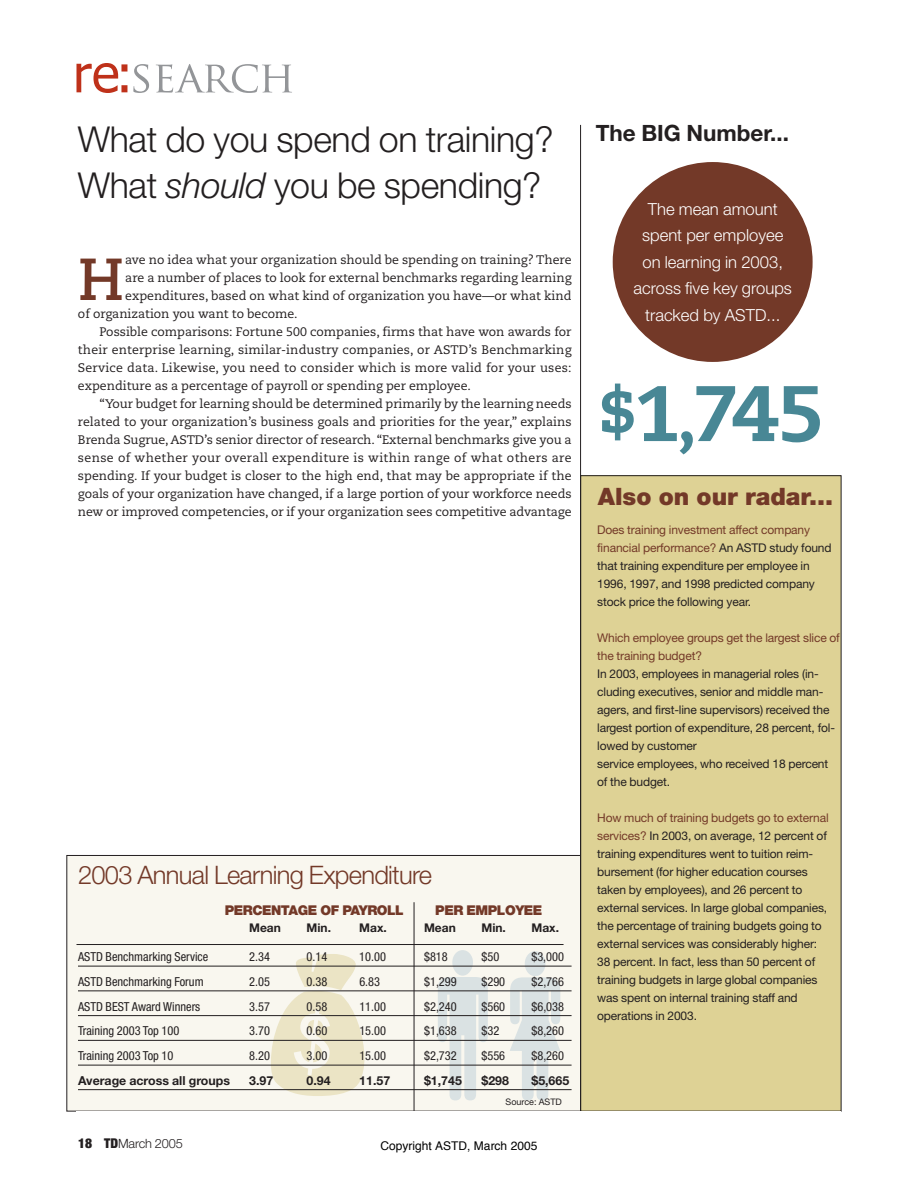
<style>
.page{position:relative;width:918px;height:1188px;background:#fff}
.page>*{position:absolute;margin:0;border:0;box-sizing:border-box;transform-origin:0 0}
.t1{font:800 78.45px "Caecilia LT Std";color:#488795}
.t2{font:700 59.1px "Caecilia LT Std";color:#733928}
.t3{font:300 35.7px/45.9px "Helvetica Neue LT Std";letter-spacing:-.01em;color:#231f20}
.t4{font:300 25.5px "Helvetica Neue LT Std";letter-spacing:-.03em;color:#733928}
.t5{font:900 24px "Helvetica Neue LT Std";color:#733928}
.t6{font:700 22.5px "Helvetica Neue LT Std";color:#231f20}
.t7{font:300 16.65px/26.4px "Helvetica Neue LT Std";color:#fff;text-align:center}
.t8{font:900 13.5px "Helvetica Neue LT Std";letter-spacing:-.035em;color:#733928}
.t9{font:300 12.75px "Helvetica Neue LT Std";letter-spacing:-.01em;color:#231f20}
.t10{font:12.3px "Caecilia LT Std";color:#231f20}
.t11{font:condensed 12.3px "Helvetica Neue LT Std";color:#231f20}
.t12{font:12.3px "Caecilia LT Std";letter-spacing:.03em;color:#231f20}
.t13{font:700 12.3px "Helvetica Neue LT Std";color:#231f20}
.t14{font:12px/18px "Helvetica Neue LT Std";letter-spacing:-.01em;color:#231f20}
.t15{font:12px/18px "Helvetica Neue LT Std";letter-spacing:-.01em;color:#733928}
.t16{font:700 12px "Helvetica Neue LT Std";color:#231f20}
.t17{font:12px "Helvetica";color:#000}
.t18{font:9px "Helvetica Neue LT Std";color:#231f20}
.s1{font-style:italic}
.s2{font-weight:900;font-stretch:condensed;font-size:13.5px}
.s3{font-size:57px}
.s4{font-size:60px}
.s5{color:#733928}
</style>
<div class="page">
<div style="left:613px;top:162px;width:200px;height:200px;background:#733928;border-radius:50%"></div>
<div style="left:67px;top:855px;width:518px;height:256px;background:#f9f7ef"></div>
<svg style="left:271px;top:954px;width:93px;height:142px"></svg>
<svg style="left:438px;top:950px;width:50px;height:150px"></svg>
<svg style="left:510px;top:951px;width:50px;height:149px"></svg>
<div style="left:581px;top:476px;width:260px;height:635px;background:#ded295"></div>
<svg style="left:76px;top:63px;width:51px;height:30px"></svg>
<svg style="left:133px;top:64px;width:16px;height:29px"></svg>
<svg style="left:156px;top:64px;width:136px;height:29px"></svg>
<hr style="left:78px;top:966px;width:494px;height:1px;background:#231f20">
<hr style="left:78px;top:991px;width:494px;height:1px;background:#231f20">
<hr style="left:78px;top:1015px;width:494px;height:1px;background:#231f20">
<hr style="left:78px;top:1040px;width:494px;height:1px;background:#231f20">
<hr style="left:78px;top:1065px;width:494px;height:1px;background:#231f20">
<hr style="left:78px;top:1089px;width:494px;height:1px;background:#231f20">
<hr style="left:580px;top:125px;width:1px;height:987px;background:#231f20">
<hr style="left:414px;top:902px;width:1px;height:210px;background:#231f20">
<hr style="left:76px;top:944px;width:488px;height:1px;background:#231f20">
<h3 class="t3" style="left:78px;top:120px;width:477px">What do you spend on training?<br>What <span class="s1">should</span> you be spending?</h3>
<h2 class="t2" style="left:78px;top:251px;width:48px">H</h2>
<p class="t10" style="left:125px;top:254px;width:448px">ave no idea what your organization should be spending on training? There</p>
<p class="t10" style="left:125px;top:272px;width:448px">are a number of places to look for external benchmarks regarding learning</p>
<p class="t10" style="left:125px;top:290px;width:448px">expenditures, based on what kind of organization you have—or what kind</p>
<p class="t10" style="left:78px;top:308px;width:221px">of organization you want to become.</p>
<p class="t10" style="left:100px;top:326px;width:473px">Possible comparisons: Fortune 500 companies, firms that have won awards for</p>
<p class="t10" style="left:78px;top:344px;width:495px">their enterprise learning, similar-industry companies, or ASTD’s Benchmarking</p>
<p class="t10" style="left:78px;top:362px;width:495px">Service data. Likewise, you need to consider which is more valid for your uses:</p>
<p class="t10" style="left:78px;top:380px;width:394px">expenditure as a percentage of payroll or spending per employee.</p>
<p class="t10" style="left:100px;top:398px;width:474px">“Your budget for learning should be determined primarily by the learning needs</p>
<p class="t10" style="left:78px;top:416px;width:495px">related to your organization’s business goals and priorities for the year,” explains</p>
<p class="t10" style="left:78px;top:434px;width:495px">Brenda Sugrue, ASTD’s senior director of research. “External benchmarks give you a</p>
<p class="t12" style="left:78px;top:452px;width:495px">sense of whether your overall expenditure is within range of what others are</p>
<p class="t10" style="left:78px;top:470px;width:495px">spending. If your budget is closer to the high end, that may be appropriate if the</p>
<p class="t10" style="left:78px;top:488px;width:495px">goals of your organization have changed, if a large portion of your workforce needs</p>
<p class="t10" style="left:78px;top:506px;width:495px">new or improved competencies, or if your organization sees competitive advantage</p>
<h3 class="t4" style="left:78px;top:866px;width:356px">2003 Annual Learning Expenditure</h3>
<p class="t8" style="left:225px;top:905px;width:181px">PERCENTAGE OF PAYROLL</p>
<p class="t8" style="left:435px;top:905px;width:109px">PER EMPLOYEE</p>
<p class="t16" style="left:249px;top:923px;width:33px">Mean</p>
<p class="t16" style="left:307px;top:923px;width:26px">Min.</p>
<p class="t16" style="left:359px;top:923px;width:29px">Max.</p>
<p class="t16" style="left:424px;top:923px;width:33px">Mean</p>
<p class="t16" style="left:481px;top:923px;width:26px">Min.</p>
<p class="t16" style="left:531px;top:923px;width:29px">Max.</p>
<p class="t11" style="left:78px;top:952px;width:132px">ASTD Benchmarking Service</p>
<p class="t11" style="left:249px;top:952px;width:22px">2.34</p>
<p class="t11" style="left:307px;top:952px;width:22px">0.14</p>
<p class="t11" style="left:359px;top:952px;width:28px">10.00</p>
<p class="t11" style="left:424px;top:952px;width:25px">$818</p>
<p class="t11" style="left:481px;top:952px;width:19px">$50</p>
<p class="t11" style="left:531px;top:952px;width:34px">$3,000</p>
<p class="t11" style="left:78px;top:977px;width:127px">ASTD Benchmarking Forum</p>
<p class="t11" style="left:249px;top:977px;width:22px">2.05</p>
<p class="t11" style="left:307px;top:977px;width:22px">0.38</p>
<p class="t11" style="left:359px;top:977px;width:22px">6.83</p>
<p class="t11" style="left:424px;top:977px;width:34px">$1,299</p>
<p class="t11" style="left:482px;top:977px;width:25px">$290</p>
<p class="t11" style="left:531px;top:977px;width:34px">$2,766</p>
<p class="t11" style="left:78px;top:1002px;width:124px">ASTD BEST Award Winners</p>
<p class="t11" style="left:249px;top:1002px;width:22px">3.57</p>
<p class="t11" style="left:307px;top:1002px;width:22px">0.58</p>
<p class="t11" style="left:359px;top:1002px;width:28px">11.00</p>
<p class="t11" style="left:424px;top:1002px;width:34px">$2,240</p>
<p class="t11" style="left:482px;top:1002px;width:25px">$560</p>
<p class="t11" style="left:531px;top:1002px;width:34px">$6,038</p>
<p class="t11" style="left:78px;top:1027px;width:103px">Training 2003 Top 100</p>
<p class="t11" style="left:249px;top:1027px;width:22px">3.70</p>
<p class="t11" style="left:307px;top:1027px;width:22px">0.60</p>
<p class="t11" style="left:359px;top:1027px;width:28px">15.00</p>
<p class="t11" style="left:424px;top:1027px;width:34px">$1,638</p>
<p class="t11" style="left:481px;top:1027px;width:19px">$32</p>
<p class="t11" style="left:531px;top:1027px;width:34px">$8,260</p>
<p class="t11" style="left:78px;top:1051px;width:97px">Training 2003 Top 10</p>
<p class="t11" style="left:249px;top:1051px;width:22px">8.20</p>
<p class="t11" style="left:307px;top:1051px;width:22px">3.00</p>
<p class="t11" style="left:359px;top:1051px;width:28px">15.00</p>
<p class="t11" style="left:424px;top:1051px;width:34px">$2,732</p>
<p class="t11" style="left:481px;top:1051px;width:25px">$556</p>
<p class="t11" style="left:531px;top:1051px;width:34px">$8,260</p>
<p class="t13" style="left:78px;top:1076px;width:154px">Average across all groups</p>
<p class="t13" style="left:249px;top:1076px;width:26px">3.97</p>
<p class="t13" style="left:307px;top:1076px;width:26px">0.94</p>
<p class="t13" style="left:359px;top:1076px;width:32px">11.57</p>
<p class="t13" style="left:424px;top:1076px;width:39px">$1,745</p>
<p class="t13" style="left:481px;top:1076px;width:29px">$298</p>
<p class="t13" style="left:531px;top:1076px;width:39px">$5,665</p>
<p class="t18" style="left:506px;top:1099px;width:58px">Source: ASTD</p>
<p class="t9" style="left:78px;top:1139px;width:106px"><span class="s2">18 TD</span>March 2005</p>
<p class="t17" style="left:381px;top:1138px;width:158px">Copyright ASTD, March 2005</p>
<h3 class="t6" style="left:596px;top:125px;width:195px">The BIG Number...</h3>
<h3 class="t7" style="left:634px;top:198px;width:160px">The mean amount spent per employee on learning in 2003, across five key groups tracked by ASTD...</h3>
<h1 class="t1" style="left:601px;top:376px;width:225px"><span class="s3">$</span>1<span class="s4">,</span>745</h1>
<h3 class="t5" style="left:598px;top:488px;width:237px">Also on our radar...</h3>
<p class="t14" style="left:597px;top:522px;width:236px"><span class="s5">Does training investment affect company financial performance?</span> An ASTD study found that training expenditure per employee in 1996, 1997, and 1998 predicted company stock price the following year.</p>
<p class="t15" style="left:597px;top:630px;width:244px">Which employee groups get the largest slice of the training budget?</p>
<p class="t14" style="left:597px;top:666px;width:239px">In 2003, employees in managerial roles (in&shy;cluding executives, senior and middle man&shy;agers, and first-line supervisors) received the largest portion of expenditure, 28 percent, fol&shy;lowed by customer<br>service employees, who received 18 percent of the budget.</p>
<p class="t14" style="left:597px;top:810px;width:233px"><span class="s5">How much of training budgets go to external services?</span> In 2003, on average, 12 percent of training expenditures went to tuition reim&shy;bursement (for higher education courses taken by employees), and 26 percent to external services. In large global companies, the percentage of training budgets going to external services was considerably higher:<br>38 percent. In fact, less than 50 percent of training budgets in large global companies was spent on internal training staff and operations in 2003.</p>
</div>
